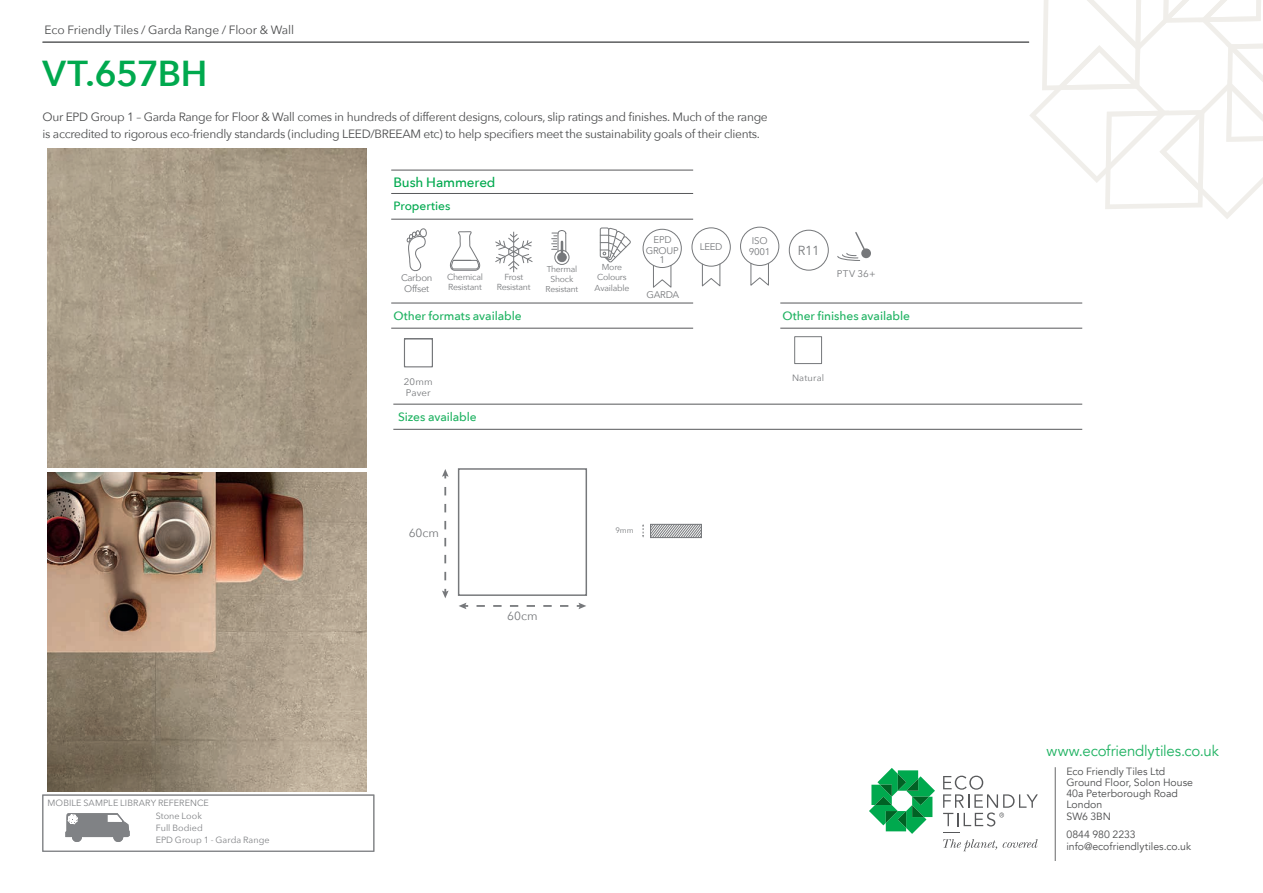
<style>
.page{position:relative;width:1263px;height:893px;background:#fff}
.page>*{position:absolute;margin:0;border:0;box-sizing:border-box;transform-origin:0 0}
.t1{font:600 36px "Avenir Next";letter-spacing:-.01em;color:#00a94e}
.t2{font:15px "Avenir";letter-spacing:-.015em;color:#1eb261}
.t3{font:500 13.5px "Avenir Next";letter-spacing:-.01em;color:#00a94e}
.t4{font:13.05px "Avenir Next";color:#76787b}
.t5{font:12px/16.5px "Avenir Next";letter-spacing:-.025em;color:#4b4c4d}
.t6{font:500 12px "Avenir Next";letter-spacing:-.005em;color:#1eb261}
.t7{font:12px "Avenir Next";letter-spacing:-.005em;color:#4b4c4d}
.t8{font:500 12px "Avenir Next";letter-spacing:-.005em;color:#00a94e}
.t9{font:11.85px "Avenir Next";color:#76787b}
.t10{font:10.5px/11.2px "Avenir";color:#4b4c4d}
.t11{font:9.6px/11.6px "Avenir Next";letter-spacing:-.025em;color:#76787b;text-align:center}
.t12{font:9.45px/10.8px "Avenir Next";letter-spacing:.01em;color:#76787b}
.t13{font:9.15px "Avenir Next";letter-spacing:.02em;color:#76787b}
.t14{font:9px/12px "Avenir Next";letter-spacing:.005em;color:#808285}
.t15{font:8.7px/10.5px "Avenir Next";letter-spacing:-.025em;color:#76787b;text-align:center}
.t16{font:8.55px/10.2px "Avenir Next";letter-spacing:-.025em;color:#76787b;text-align:center}
.t17{font:7.8px "Avenir Next";color:#76787b}
</style>
<div class="page">
<svg style="left:869px;top:768px;width:66px;height:66px"></svg>
<svg style="left:943px;top:839px;width:95px;height:12px"></svg>
<svg style="left:943px;top:832px;width:16px;height:1px"></svg>
<svg style="left:943px;top:776px;width:95px;height:50px"></svg>
<hr style="left:1055px;top:767px;width:1px;height:94px;background:#4b4c4d">
<svg style="left:1029px;top:0;width:234px;height:219px"></svg>
<hr style="left:391px;top:219px;width:302px;height:1px;background:#57585a">
<hr style="left:391px;top:193px;width:302px;height:1px;background:#57585a">
<hr style="left:391px;top:328px;width:302px;height:1px;background:#57585a">
<hr style="left:391px;top:303px;width:302px;height:1px;background:#57585a">
<hr style="left:780px;top:328px;width:302px;height:1px;background:#57585a">
<hr style="left:780px;top:303px;width:302px;height:1px;background:#57585a">
<hr style="left:393px;top:429px;width:689px;height:1px;background:#57585a">
<hr style="left:393px;top:404px;width:689px;height:1px;background:#57585a">
<hr style="left:391px;top:170px;width:302px;height:1px;background:#57585a">
<div style="left:42px;top:795px;width:332px;height:57px;border:1px solid #808285"></div>
<div style="left:72px;top:832px;width:10px;height:10px;background:#808285;border-radius:50%"></div>
<div style="left:113px;top:832px;width:10px;height:10px;background:#808285;border-radius:50%"></div>
<svg style="left:65px;top:813px;width:65px;height:24px"></svg>
<svg style="left:450px;top:231px;width:31px;height:40px"></svg>
<hr style="left:513px;top:232px;width:1px;height:40px;background:#76787b">
<svg style="left:495px;top:234px;width:38px;height:36px"></svg>
<div style="left:554px;top:250px;width:15px;height:15px;border:1px solid #76787b;border-radius:50%"></div>
<div style="left:558px;top:253px;width:8px;height:9px;background:#76787b;border-radius:50%"></div>
<div style="left:557px;top:253px;width:9px;height:9px;border:1px solid #76787b;border-radius:50%"></div>
<svg style="left:552px;top:230px;width:14px;height:24px"></svg>
<div style="left:740px;top:227px;width:39px;height:39px;border:1px solid #76787b;border-radius:50%"></div>
<svg style="left:750px;top:262px;width:19px;height:24px"></svg>
<svg style="left:600px;top:228px;width:31px;height:35px"></svg>
<div style="left:862px;top:249px;width:8px;height:8px;background:#76787b;border-radius:50%"></div>
<div style="left:861px;top:248px;width:10px;height:10px;border:2px solid #76787b;border-radius:50%"></div>
<svg style="left:837px;top:232px;width:30px;height:29px"></svg>
<div style="left:691px;top:227px;width:40px;height:40px;border:1px solid #76787b;border-radius:50%"></div>
<svg style="left:701px;top:263px;width:20px;height:24px"></svg>
<svg style="left:406px;top:228px;width:21px;height:44px"></svg>
<div style="left:643px;top:229px;width:39px;height:39px;border:1px solid #76787b;border-radius:50%"></div>
<svg style="left:652px;top:264px;width:20px;height:24px"></svg>
<div style="left:794px;top:336px;width:28px;height:28px;border:1px solid #76787b"></div>
<div style="left:404px;top:338px;width:29px;height:29px;border:1px solid #76787b"></div>
<div style="left:405px;top:340px;width:27px;height:26px;background:#fff"></div>
<div style="left:789px;top:230px;width:40px;height:41px;border:1px solid #76787b;border-radius:50%"></div>
<div style="left:458px;top:468px;width:129px;height:128px;border:1px solid #76787b"></div>
<svg style="left:442px;top:469px;width:7px;height:9px"></svg>
<svg style="left:442px;top:487px;width:7px;height:111px"></svg>
<svg style="left:459px;top:603px;width:9px;height:6px"></svg>
<svg style="left:476px;top:603px;width:110px;height:6px"></svg>
<img style="left:48px;top:149px;width:318px;height:319px">
<img style="left:48px;top:472px;width:318px;height:319px">
<hr style="left:43px;top:42px;width:986px;height:1px;background:#57585a">
<svg style="left:642px;top:524px;width:2px;height:14px"></svg>
<svg style="left:652px;top:526px;width:48px;height:10px"></svg>
<div style="left:650px;top:524px;width:52px;height:14px;border:1px solid #76787b"></div>
<p class="t7" style="left:45px;top:20px;width:251px">Eco Friendly Tiles / Garda Range / Floor &amp; Wall</p>
<h1 class="t1" style="left:43px;top:43px;width:167px">VT.657BH</h1>
<p class="t5" style="left:43px;top:108px;width:727px">Our EPD Group 1 – Garda Range for Floor &amp; Wall comes in hundreds of different designs, colours, slip ratings and finishes. Much of the range is accredited to rigorous eco-friendly standards (including LEED/BREEAM etc) to help specifiers meet the sustainability goals of their clients.</p>
<p class="t3" style="left:393px;top:171px;width:104px">Bush Hammered</p>
<p class="t8" style="left:393px;top:196px;width:58px">Properties</p>
<p class="t11" style="left:401px;top:272px;width:33px">Carbon<br>Offset</p>
<p class="t15" style="left:447px;top:271px;width:38px;text-align:left">Chemical<br>Resistant</p>
<p class="t15" style="left:497px;top:271px;width:35px">Frost<br>Resistant</p>
<p class="t16" style="left:546px;top:264px;width:34px">Thermal<br>Shock<br>Resistant</p>
<p class="t11" style="left:646px;top:234px;width:34px;line-height:10.5px">EPD<br>GROUP</p>
<p class="t11" style="left:659px;top:254px;width:7px">1</p>
<p class="t11" style="left:646px;top:289px;width:34px">GARDA</p>
<p class="t11" style="left:749px;top:234px;width:23px">ISO<br>9001</p>
<p class="t11" style="left:700px;top:241px;width:24px">LEED</p>
<p class="t4" style="left:798px;top:239px;width:23px">R11</p>
<p class="t15" style="left:595px;top:261px;width:36px">More<br>Colours<br>Available</p>
<p class="t11" style="left:837px;top:268px;width:40px">PTV 36+</p>
<p class="t6" style="left:393px;top:306px;width:130px">Other formats available</p>
<p class="t6" style="left:782px;top:306px;width:129px">Other finishes available</p>
<p class="t14" style="left:48px;top:797px;width:163px">MOBILE SAMPLE LIBRARY REFERENCE</p>
<p class="t14" style="left:156px;top:809px;width:115px">Stone Look<br>Full Bodied<br>EPD Group 1 - Garda Range</p>
<p class="t12" style="left:404px;top:376px;width:30px">20mm<br>Paver</p>
<p class="t6" style="left:398px;top:407px;width:80px">Sizes available</p>
<p class="t9" style="left:409px;top:523px;width:32px">60cm</p>
<p class="t9" style="left:507px;top:606px;width:32px">60cm</p>
<p class="t17" style="left:615px;top:524px;width:20px">9mm</p>
<p class="t13" style="left:792px;top:370px;width:34px">Natural</p>
<p class="t2" style="left:1046px;top:741px;width:174px">www.ecofriendlytiles.co.uk</p>
<p class="t10" style="left:1066px;top:766px;width:128px">Eco Friendly Tiles Ltd<br>Ground Floor, Solon House<br>40a Peterborough Road<br>London<br>SW6 3BN</p>
<p class="t10" style="left:1066px;top:829px;width:126px">0844 980 2233 info@ecofriendlytiles.co.uk</p>
</div>
